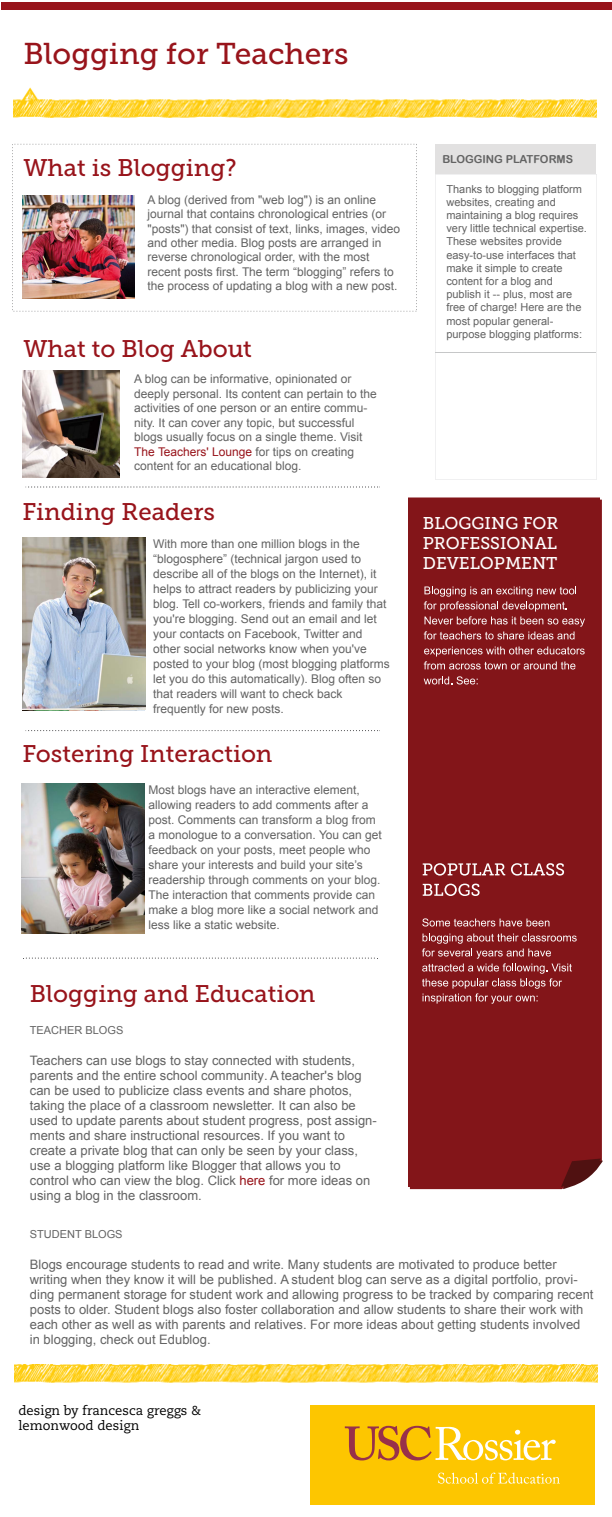
<style>
.page{position:relative;width:612px;height:1517px;background:#fff}
.page>*{position:absolute;margin:0;border:0;box-sizing:border-box;transform-origin:0 0}
.t1{font:30px "Museo Slab 500";color:#98141b}
.t2{font:24px "Museo Slab 500";color:#98141b}
.t3{font:17px/20.4px "Museo Slab 500";color:#fff;text-align:justify}
.t4{font:13px/15.1px "Arial";color:#636363}
.t5{font:13px/15.6px "Caecilia LT Std";color:#000}
.t6{font:12px/15px "Arial";color:#636363}
.t7{font:11px/13.2px "Arial";color:#636363}
.t8{font:11px "Arial Rounded MT Bold";color:#636363}
.s1{color:#98141b}
</style>
<div class="page">
<img style="left:13px;top:87px;width:583px;height:31px">
<div style="left:1px;top:2px;width:611px;height:8px;background:#98141b"></div>
<svg style="left:23px;top:958px;width:355px;height:1px"></svg>
<svg style="left:12px;top:144px;width:405px;height:167px"></svg>
<img style="left:22px;top:195px;width:112px;height:103px">
<div style="left:435px;top:144px;width:161px;height:30px;background:#e2e1e1"></div>
<svg style="left:435px;top:174px;width:162px;height:306px"></svg>
<hr style="left:435px;top:352px;width:161px;height:1px;background:#c6c7c8">
<div style="left:310px;top:1405px;width:285px;height:99px;background:#fdc600"></div>
<svg style="left:345px;top:1426px;width:211px;height:34px"></svg>
<svg style="left:438px;top:1473px;width:122px;height:11px"></svg>
<img style="left:14px;top:1364px;width:583px;height:19px">
<div style="left:408px;top:498px;width:192px;height:689px;background:#831519"></div>
<svg style="left:561px;top:1158px;width:42px;height:31px"></svg>
<svg style="left:423px;top:863px;width:82px;height:13px"></svg>
<svg style="left:511px;top:863px;width:53px;height:13px"></svg>
<svg style="left:423px;top:884px;width:57px;height:12px"></svg>
<svg style="left:422px;top:918px;width:127px;height:9px"></svg>
<svg style="left:422px;top:934px;width:155px;height:70px;background:#95373a"></svg>
<svg style="left:424px;top:586px;width:161px;height:54px;background:#973b3e"></svg>
<svg style="left:424px;top:646px;width:161px;height:24px;background:#993f42"></svg>
<svg style="left:424px;top:676px;width:54px;height:9px"></svg>
<svg style="left:28px;top:486px;width:352px;height:2px"></svg>
<svg style="left:26px;top:730px;width:354px;height:1px"></svg>
<img style="left:23px;top:538px;width:123px;height:171px">
<img style="left:23px;top:371px;width:97px;height:106px">
<img style="left:21px;top:783px;width:123px;height:150px">
<h1 class="t1" style="left:23px;top:37px;width:327px">Blogging for Teachers</h1>
<h2 class="t2" style="left:23px;top:154px;width:215px">What is Blogging?</h2>
<p class="t8" style="left:442px;top:153px;width:132px">BLOGGING PLATFORMS</p>
<p class="t6" style="left:147px;top:192px;width:254px;line-height:14.4px">A blog (derived from "web log") is an online journal that contains chronological entries (or "posts") that consist of text, links, images, video and other media. Blog posts are arranged in reverse chronological order, with the most recent posts first. The term “blogging” refers to the process of updating a blog with a new post.</p>
<p class="t7" style="left:446px;top:182px;width:142px">Thanks to blogging platform websites, creating and maintaining a blog requires very little technical expertise.<br>These websites provide easy-to-use interfaces that make it simple to create content for a blog and publish it -- plus, most are free of charge! Here are the most popular general&shy;purpose blogging platforms:</p>
<h2 class="t2" style="left:23px;top:335px;width:230px">What to Blog About</h2>
<p class="t6" style="left:134px;top:372px;width:244px;line-height:14.5px">A blog can be informative, opinionated or deeply personal. Its content can pertain to the activities of one person or an entire commu&shy;nity. It can cover any topic, but successful blogs usually focus on a single theme. Visit <span class="s1">The Teachers' Lounge</span> for tips on creating content for an educational blog.</p>
<h2 class="t2" style="left:22px;top:498px;width:194px">Finding Readers</h2>
<p class="t6" style="left:153px;top:536px;width:238px">With more than one million blogs in the “blogosphere” (technical jargon used to describe all of the blogs on the Internet), it helps to attract readers by publicizing your blog. Tell co-workers, friends and family that you're blogging. Send out an email and let your contacts on Facebook, Twitter and other social networks know when you've posted to your blog (most blogging platforms let you do this automatically). Blog often so that readers will want to check back frequently for new posts.</p>
<h2 class="t2" style="left:22px;top:740px;width:251px">Fostering Interaction</h2>
<p class="t6" style="left:148px;top:782px;width:235px">Most blogs have an interactive element, allowing readers to add comments after a post. Comments can transform a blog from a monologue to a conversation. You can get feedback on your posts, meet people who share your interests and build your site’s readership through comments on your blog.<br>The interaction that comments provide can make a blog more like a social network and less like a static website.</p>
<h2 class="t2" style="left:30px;top:980px;width:287px">Blogging and Education</h2>
<h3 class="t3" style="left:420px;top:511px;width:137px">BLOGGING FOR PROFESSIONAL DEVELOPMENT</h3>
<h3 class="t3" style="left:423px;top:513px;width:137px">BLOGGING FOR PROFESSIONAL DEVELOPMENT</h3>
<p class="t7" style="left:30px;top:1024px;width:95px">TEACHER BLOGS</p>
<p class="t4" style="left:30px;top:1053px;width:348px">Teachers can use blogs to stay connected with students, parents and the entire school community. A teacher's blog can be used to publicize class events and share photos, taking the place of a classroom newsletter. It can also be used to update parents about student progress, post assign&shy;ments and share instructional resources. If you want to create a private blog that can only be seen by your class, use a blogging platform like Blogger that allows you to control who can view the blog. Click <span class="s1">here</span> for more ideas on using a blog in the classroom.</p>
<p class="t7" style="left:30px;top:1228px;width:94px">STUDENT BLOGS</p>
<p class="t4" style="left:30px;top:1257px;width:565px">Blogs encourage students to read and write. Many students are motivated to produce better writing when they know it will be published. A student blog can serve as a digital portfolio, provi&shy;ding permanent storage for student work and allowing progress to be tracked by comparing recent posts to older. Student blogs also foster collaboration and allow students to share their work with each other as well as with parents and relatives. For more ideas about getting students involved in blogging, check out Edublog.</p>
<p class="t5" style="left:18px;top:1403px;width:184px">design by francesca greggs &amp; lemonwood design</p>
</div>
